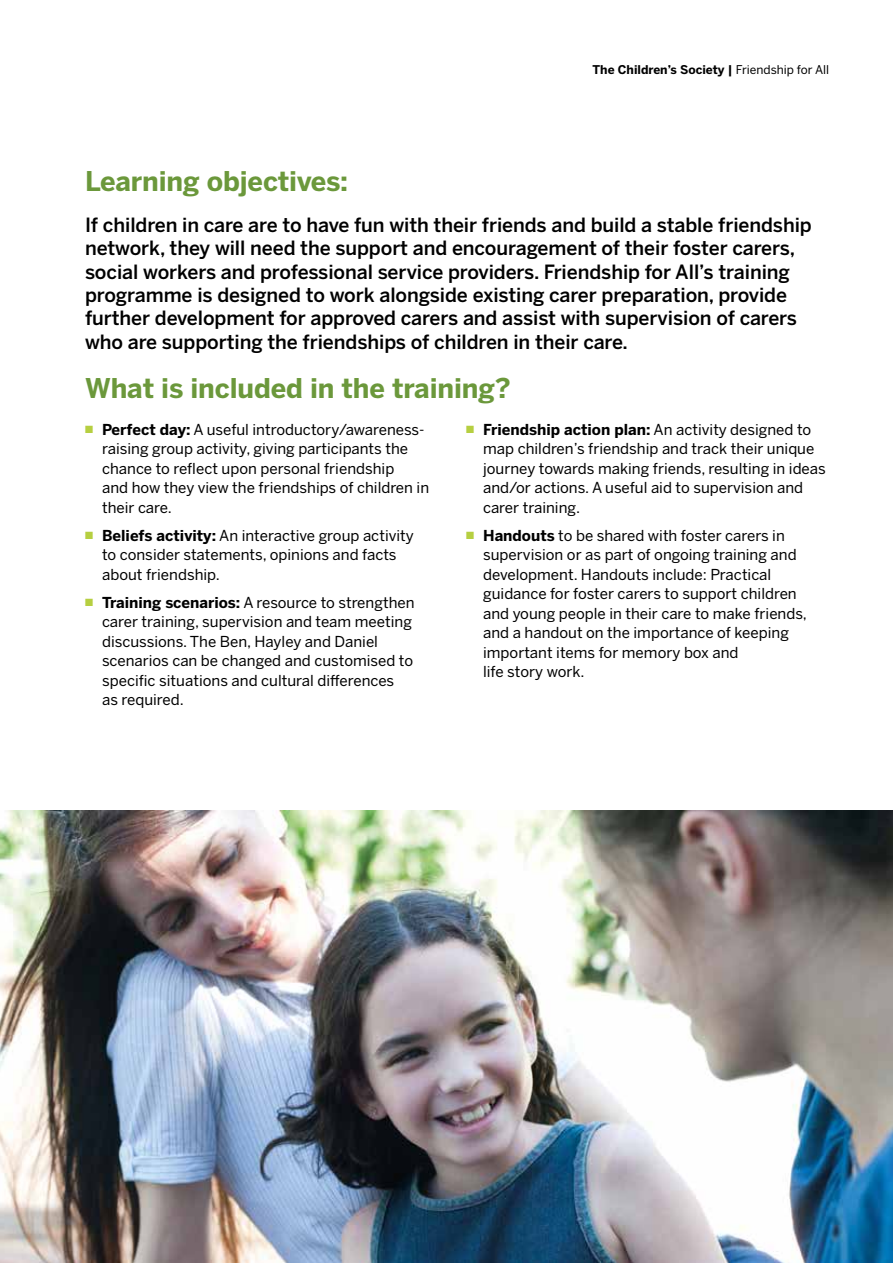
<style>
.page{position:relative;width:893px;height:1263px;background:#fff}
.page>*{position:absolute;margin:0;border:0;box-sizing:border-box;transform-origin:0 0}
.t1{font:700 27px "Benton Sans";letter-spacing:-.005em;color:#6b983b}
.t2{font:500 19.5px/23.4px "Benton Sans";letter-spacing:-.005em;color:#000}
.t3{font:15px/19.5px "Benton Sans";color:#000}
.t4{font:700 12px "Benton Sans";color:#000}
.s1{font-weight:400}
.s2{color:#b6cf41}
.s3{font-weight:700}
</style>
<div class="page">
<img style="left:0;top:811px;width:893px;height:452px">
<p class="t4" style="left:592px;top:62px;width:238px">The Children’s Society | <span class="s1">Friendship for All</span></p>
<h1 class="t1" style="left:85px;top:165px;width:265px">Learning objectives:</h1>
<p class="t2" style="left:85px;top:213px;width:728px">If children in care are to have fun with their friends and build a stable friendship network, they will need the support and encouragement of their foster carers, social workers and professional service providers. Friendship for All’s training programme is designed to work alongside existing carer preparation, provide further development for approved carers and assist with supervision of carers who are supporting the friendships of children in their care.</p>
<h1 class="t1" style="left:85px;top:372px;width:427px">What is included in the training?</h1>
<p class="t3" style="left:102px;top:419px;width:329px;text-indent:-17px"><span class="s2">■</span> <span class="s3">Perfect day:</span> A useful introductory/awareness&shy;raising group activity, giving participants the chance to reflect upon personal friendship<br>and how they view the friendships of children in their care.</p>
<p class="t3" style="left:102px;top:525px;width:313px;text-indent:-17px"><span class="s2">■</span> <span class="s3">Beliefs activity:</span> An interactive group activity to consider statements, opinions and facts about friendship.</p>
<p class="t3" style="left:102px;top:592px;width:314px;text-indent:-17px"><span class="s2">■</span> <span class="s3">Training scenarios:</span> A resource to strengthen carer training, supervision and team meeting discussions. The Ben, Hayley and Daniel scenarios can be changed and customised to specific situations and cultural differences<br>as required.</p>
<p class="t3" style="left:483px;top:419px;width:344px;text-indent:-17px"><span class="s2">■</span> <span class="s3">Friendship action plan:</span> An activity designed to map children’s friendship and track their unique journey towards making friends, resulting in ideas and/or actions. A useful aid to supervision and carer training.</p>
<p class="t3" style="left:483px;top:525px;width:325px;text-indent:-17px"><span class="s2">■</span> <span class="s3">Handouts</span> to be shared with foster carers in supervision or as part of ongoing training and development. Handouts include: Practical guidance for foster carers to support children and young people in their care to make friends, and a handout on the importance of keeping important items for memory box and<br>life story work.</p>
</div>
